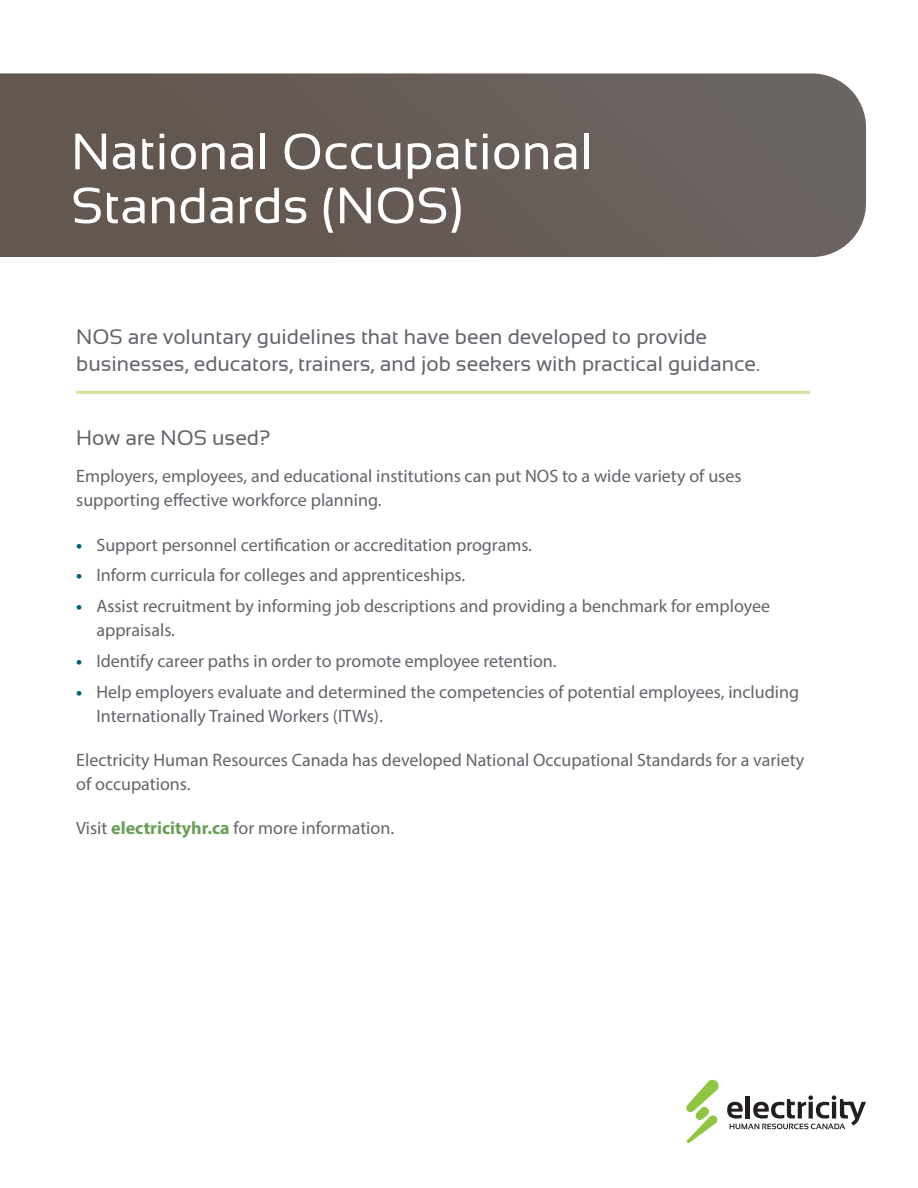
<style>
.page{position:relative;width:918px;height:1188px;background:#fff}
.page>*{position:absolute;margin:0;border:0;box-sizing:border-box;transform-origin:0 0}
.Back_Cover_H1{font:51px/54px "Sansation";color:#fff}
.Cover__H3{font:21px/27px "Sansation";color:#63656b}
.Cover__Body{font:18px/24px "Myriad Pro";color:#63656b}
.s1{font-weight:700;color:#006176}
.s2{font-weight:700;color:#6a9f58}
</style>
<div class="page">
<svg style="left:0;top:73px;width:866px;height:184px;background:#685e58"></svg>
<svg style="left:727px;top:1095px;width:139px;height:34px"></svg>
<svg style="left:686px;top:1080px;width:33px;height:63px"></svg>
<hr style="left:76px;top:391px;width:734px;height:3px;background:#d1e39b">
<p class="Back_Cover_H1" style="left:71px;top:125px;width:523px">National Occupational<br>Standards (NOS)</p>
<p class="Cover__H3" style="left:76px;top:323px;width:685px">NOS are voluntary guidelines that have been developed to provide businesses, educators, trainers, and job seekers with practical guidance.</p>
<p class="Cover__H3" style="left:76px;top:424px;width:196px">How are NOS used?</p>
<p class="Cover__Body" style="left:76px;top:464px;width:667px">Employers, employees, and educational institutions can put NOS to a wide variety of uses supporting effective workforce planning.</p>
<p class="Cover__Body" style="left:76px;top:532px;width:457px"><span class="s1">•</span> Support personnel certification or accreditation programs.</p>
<p class="Cover__Body" style="left:76px;top:563px;width:391px"><span class="s1">•</span> Inform curricula for colleges and apprenticeships.</p>
<p class="Cover__Body" style="left:96px;top:594px;width:675px;text-indent:-20px"><span class="s1">•</span> Assist recruitment by informing job descriptions and providing a benchmark for employee appraisals.</p>
<p class="Cover__Body" style="left:76px;top:649px;width:482px"><span class="s1">•</span> Identify career paths in order to promote employee retention.</p>
<p class="Cover__Body" style="left:96px;top:679px;width:704px;text-indent:-20px"><span class="s1">•</span> Help employers evaluate and determined the competencies of potential employees, including<br>Internationally Trained Workers (ITWs).</p>
<p class="Cover__Body" style="left:76px;top:748px;width:730px">Electricity Human Resources Canada has developed National Occupational Standards for a variety of occupations.</p>
<p class="Cover__Body" style="left:76px;top:816px;width:319px">Visit <span class="s2">electricityhr.ca</span> for more information.</p>
</div>
